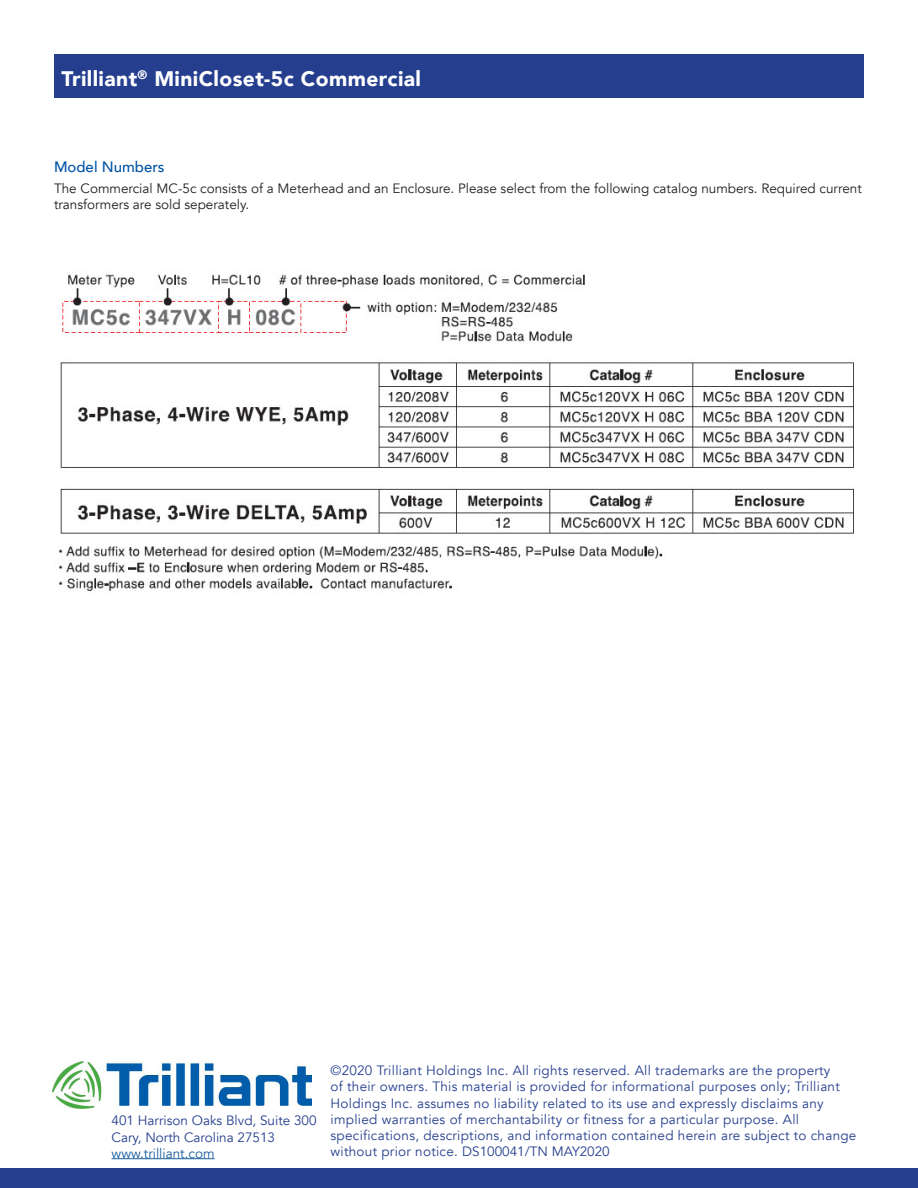
<style>
.page{position:relative;width:918px;height:1188px;background:#fff}
.page>*{position:absolute;margin:0;border:0;box-sizing:border-box;transform-origin:0 0}
.t1{font:900 21px "Avenir";letter-spacing:.02em;color:#fff}
.Heading_2{font:500 15px "Avenir";color:#0154a6}
.t2{font:13.5px/16.2px "Avenir";letter-spacing:.02em;color:#253f8e}
.t3{font:13.5px/16.2px "Avenir";color:#231f20}
.t4{font:13.5px/16.2px "Avenir";color:#253f8e}
.s1{color:#175d9e}
</style>
<div class="page">
<div style="left:54px;top:54px;width:810px;height:43px;background:#253f8e"></div>
<hr style="left:112px;top:1158px;width:103px;height:1px;background:#175d9e">
<div style="left:0;top:1169px;width:918px;height:19px;background:#253f8e"></div>
<img style="left:53px;top:1062px;width:259px;height:46px">
<img style="left:59px;top:274px;width:795px;height:317px">
<p class="t1" style="left:62px;top:61px;width:361px">Trilliant<sup>®</sup> MiniCloset-5c Commercial</p>
<p class="Heading_2" style="left:54px;top:154px;width:112px">Model Numbers</p>
<p class="t3" style="left:54px;top:181px;width:809px">The Commercial MC-5c consists of a Meterhead and an Enclosure. Please select from the following catalog numbers. Required current transformers are sold seperately.</p>
<p class="t4" style="left:112px;top:1113px;width:207px">401 Harrison Oaks Blvd, Suite 300</p>
<p class="t4" style="left:112px;top:1129px;width:165px">Cary, North Carolina 27513 <span class="s1">www.trilliant.com</span></p>
<p class="t2" style="left:331px;top:1063px;width:527px">©2020 Trilliant Holdings Inc. All rights reserved. All trademarks are the property<br>of their owners. This material is provided for informational purposes only; Trilliant Holdings Inc. assumes no liability related to its use and expressly disclaims any implied warranties of merchantability or fitness for a particular purpose. All specifications, descriptions, and information contained herein are subject to change without prior notice. DS100041/TN MAY2020</p>
</div>
